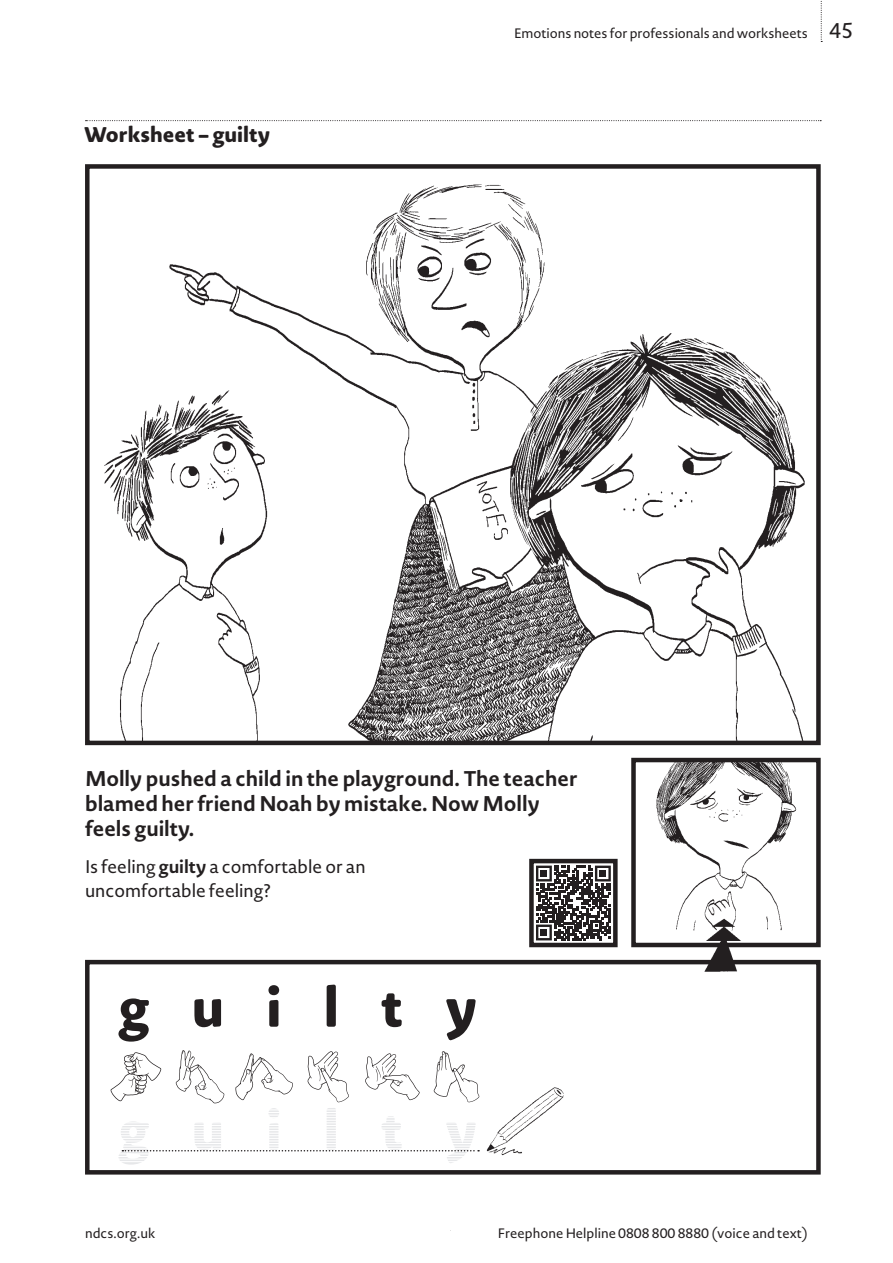
<style>
.page{position:relative;width:893px;height:1263px;background:#fff}
.page>*{position:absolute;margin:0;border:0;box-sizing:border-box;transform-origin:0 0}
.t1{font:800 54px "Novel Sans Rd Pro";letter-spacing:.78em;color:#e6e7e9}
.t2{font:800 54px "Novel Sans Rd Pro";letter-spacing:.78em;color:#231f20}
.t3{font:700 21px/24.8px "Novel Sans Pro";color:#231f20}
.t4{font:800 21px "Novel Sans Rd Pro";color:#231f20}
.t5{font:21px "Novel Sans Pro";color:#231f20}
.t6{font:18px/24px "Novel Sans Pro";color:#231f20}
.t7{font:13.5px "Novel Sans Pro";letter-spacing:-.005em;color:#231f20}
.s1{font-weight:700}
</style>
<div class="page">
<img style="left:104px;top:184px;width:701px;height:556px">
<div style="left:85px;top:164px;width:736px;height:581px;border:4px solid #231f20"></div>
<img style="left:631px;top:763px;width:190px;height:209px">
<svg style="left:86px;top:120px;width:735px;height:1px"></svg>
<div style="left:631px;top:758px;width:190px;height:189px;border:4px solid #231f20"></div>
<img style="left:450px;top:1087px;width:116px;height:88px">
<svg style="left:122px;top:1150px;width:357px;height:1px"></svg>
<div style="left:85px;top:960px;width:736px;height:214px;border:4px solid #231f20"></div>
<svg style="left:111px;top:1052px;width:50px;height:49px"></svg>
<svg style="left:176px;top:1050px;width:48px;height:53px"></svg>
<svg style="left:235px;top:1053px;width:58px;height:47px"></svg>
<svg style="left:308px;top:1051px;width:41px;height:51px"></svg>
<svg style="left:365px;top:1053px;width:55px;height:47px"></svg>
<svg style="left:434px;top:1051px;width:45px;height:51px"></svg>
<svg style="left:536px;top:865px;width:75px;height:76px"></svg>
<svg style="left:536px;top:866px;width:75px;height:74px"></svg>
<div style="left:540px;top:870px;width:7px;height:7px;background:#231f20"></div>
<div style="left:599px;top:870px;width:7px;height:7px;background:#231f20"></div>
<div style="left:540px;top:929px;width:7px;height:7px;background:#231f20"></div>
<div style="left:529px;top:859px;width:89px;height:88px;border:4px solid #231f20"></div>
<svg style="left:821px;top:1px;width:1px;height:41px"></svg>
<h2 class="t4" style="left:84px;top:119px;width:188px">Worksheet – guilty</h2>
<p class="t7" style="left:514px;top:24px;width:295px">Emotions notes for professionals and worksheets</p>
<h2 class="t5" style="left:829px;top:16px;width:26px">45</h2>
<h2 class="t3" style="left:85px;top:766px;width:494px">Molly pushed a child in the playground. The teacher blamed her friend Noah by mistake. Now Molly feels guilty.</h2>
<h3 class="t6" style="left:85px;top:854px;width:282px">Is feeling <span class="s1">guilty</span> a comfortable or an uncomfortable feeling?</h3>
<h1 class="t2" style="left:119px;top:967px;width:360px">guilty</h1>
<h1 class="t1" style="left:119px;top:1090px;width:360px">guilty</h1>
<p class="t7" style="left:85px;top:1223px;width:72px">ndcs.org.uk</p>
<p class="t7" style="left:498px;top:1223px;width:311px">Freephone Helpline 0808 800 8880 (voice and text)</p>
</div>
